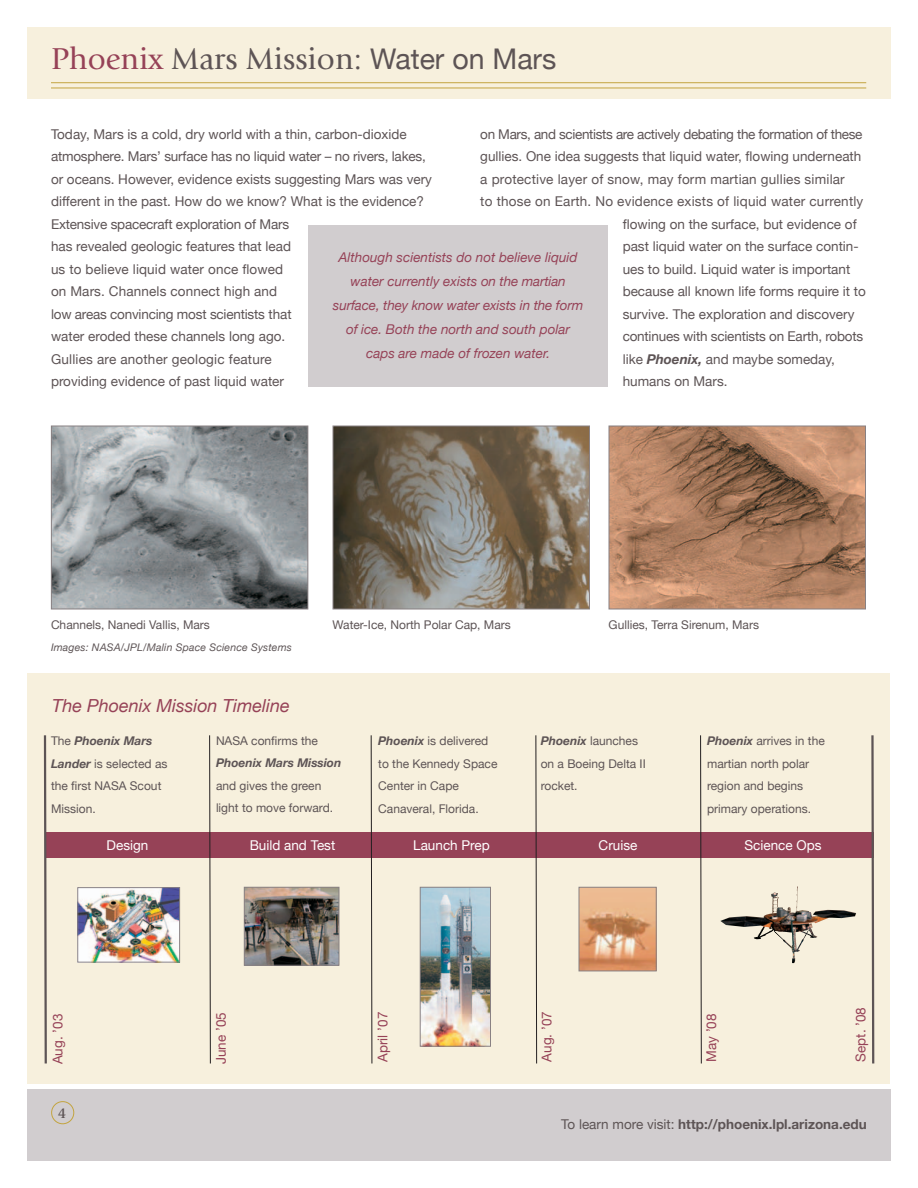
<style>
.page{position:relative;width:918px;height:1188px;background:#fff}
.page>*{position:absolute;margin:0;border:0;box-sizing:border-box;transform-origin:0 0}
.t1{font:31.5px "Giovanni";color:#5d5455}
.Subheads{font:italic 18px "Helvetica Neue";color:#964257}
.t2{font:700 15px "Giovanni";color:#5d5455}
.body_copy{font:13.5px/22.5px "Helvetica Neue";color:#5d5455}
.Subheads-2{font:italic 13.5px/24px "Helvetica Neue";color:#964257;text-align:center}
.body_copy-2{font:13.5px "Helvetica Neue";letter-spacing:-.025em;color:#5d5455}
.t3{font:700 13.5px "Helvetica Neue";color:#5d5455}
.body_copy-3{font:13.5px "Helvetica Neue";color:#fff}
.body_copy-4{font:13.5px "Helvetica Neue";color:#964257}
._8_pt_copy{font:12px/22.5px "Helvetica Neue";color:#5d5455}
.body_copy-5{font:12px/22.5px "Helvetica Neue";color:#5d5455}
.t4{font:italic 10.5px "Helvetica Neue";letter-spacing:.015em;color:#5d5455}
.s1{color:#964257}
.s2{font-family:"Helvetica Neue";font-size:28.5px}
.s3{font-weight:700;font-style:italic}
.s4{font-weight:400}
</style>
<div class="page">
<div style="left:28px;top:674px;width:862px;height:410px;background:#f7f0dd"></div>
<div style="left:27px;top:1089px;width:864px;height:72px;background:#d1cdcf"></div>
<div style="left:51px;top:1101px;width:23px;height:23px;border:1px solid #c3a440;border-radius:50%"></div>
<div style="left:27px;top:27px;width:864px;height:72px;background:#f7f0dd"></div>
<hr style="left:51px;top:82px;width:815px;height:1px;background:#c3a440">
<hr style="left:51px;top:88px;width:815px;height:1px;background:#c3a440">
<div style="left:309px;top:225px;width:299px;height:161px;background:#d1cdcf"></div>
<div style="left:45px;top:832px;width:828px;height:26px;background:#964257"></div>
<svg style="left:209px;top:735px;width:2px;height:329px"></svg>
<svg style="left:370px;top:735px;width:3px;height:329px"></svg>
<svg style="left:535px;top:735px;width:2px;height:329px"></svg>
<svg style="left:700px;top:735px;width:2px;height:329px"></svg>
<svg style="left:43px;top:735px;width:4px;height:329px"></svg>
<svg style="left:871px;top:735px;width:4px;height:329px"></svg>
<img style="left:53px;top:428px;width:253px;height:179px">
<div style="left:51px;top:426px;width:257px;height:183px;border:1px solid #898183"></div>
<img style="left:335px;top:428px;width:253px;height:179px">
<div style="left:333px;top:426px;width:257px;height:183px;border:1px solid #898183"></div>
<img style="left:611px;top:428px;width:253px;height:179px">
<div style="left:609px;top:426px;width:257px;height:183px;border:1px solid #898183"></div>
<img style="left:79px;top:889px;width:99px;height:72px">
<div style="left:77px;top:887px;width:103px;height:76px;border:1px solid #898183"></div>
<img style="left:246px;top:889px;width:91px;height:75px">
<div style="left:244px;top:887px;width:95px;height:79px;border:1px solid #898183"></div>
<img style="left:422px;top:889px;width:67px;height:156px">
<div style="left:420px;top:887px;width:71px;height:160px;border:1px solid #898183"></div>
<img style="left:581px;top:889px;width:74px;height:80px">
<div style="left:579px;top:887px;width:78px;height:84px;border:1px solid #898183"></div>
<img style="left:721px;top:886px;width:77px;height:77px">
<p class="t1" style="left:51px;top:41px;width:507px"><span class="s1">Phoenix</span> Mars Mission: <span class="s2">Water on Mars</span></p>
<p class="body_copy-2" style="left:480px;top:126px;width:384px">on Mars, and scientists are actively debating the formation of these</p>
<p class="body_copy" style="left:480px;top:145px;width:383px">gullies. One idea suggests that liquid water, flowing underneath</p>
<p class="body_copy" style="left:480px;top:168px;width:366px">a protective layer of snow, may form martian gullies similar</p>
<p class="body_copy" style="left:480px;top:190px;width:385px">to those on Earth. No evidence exists of liquid water currently</p>
<p class="body_copy" style="left:623px;top:213px;width:236px">flowing on the surface, but evidence of</p>
<p class="body_copy" style="left:623px;top:235px;width:238px">past liquid water on the surface contin-</p>
<p class="body_copy" style="left:623px;top:258px;width:229px">ues to build. Liquid water is important</p>
<p class="body_copy" style="left:623px;top:280px;width:245px">because all known life forms require it to</p>
<p class="body_copy" style="left:623px;top:303px;width:233px">survive. The exploration and discovery</p>
<p class="body_copy" style="left:623px;top:325px;width:242px">continues with scientists on Earth, robots</p>
<p class="body_copy" style="left:623px;top:348px;width:214px">like <span class="s3">Phoenix,</span> and maybe someday,</p>
<p class="body_copy" style="left:623px;top:370px;width:106px">humans on Mars.</p>
<p class="body_copy" style="left:51px;top:123px;width:382px">Today, Mars is a cold, dry world with a thin, carbon-dioxide atmosphere. Mars’ surface has no liquid water – no rivers, lakes, or oceans. However, evidence exists suggesting Mars was very different in the past. How do we know? What is the evidence?<br>Extensive spacecraft exploration of Mars<br>has revealed geologic features that lead<br>us to believe liquid water once flowed<br>on Mars. Channels connect high and<br>low areas convincing most scientists that<br>water eroded these channels long ago.<br>Gullies are another geologic feature<br>providing evidence of past liquid water</p>
<p class="Subheads-2" style="left:333px;top:245px;width:252px">Although scientists do not believe liquid water currently exists on the martian surface, they know water exists in the form of ice. Both the north and south polar caps are made of frozen water.</p>
<p class="_8_pt_copy" style="left:51px;top:613px;width:160px">Channels, Nanedi Vallis, Mars</p>
<p class="_8_pt_copy" style="left:333px;top:613px;width:180px">Water-Ice, North Polar Cap, Mars</p>
<p class="_8_pt_copy" style="left:609px;top:613px;width:152px">Gullies, Terra Sirenum, Mars</p>
<p class="t4" style="left:51px;top:640px;width:242px">Images: NASA/JPL/Malin Space Science Systems</p>
<p class="Subheads" style="left:52px;top:694px;width:239px">The Phoenix Mission Timeline</p>
<p class="body_copy-5" style="left:51px;top:730px;width:118px">The <span class="s3">Phoenix Mars<br>Lander</span> is selected as the first NASA Scout<br>Mission.</p>
<p class="_8_pt_copy" style="left:216px;top:729px;width:127px">NASA confirms the<br><span class="s3">Phoenix Mars Mission </span>and gives the green light to move forward.</p>
<p class="_8_pt_copy" style="left:378px;top:730px;width:121px"><span class="s3">Phoenix</span> is delivered to the Kennedy Space<br>Center in Cape<br>Canaveral, Florida.</p>
<p class="_8_pt_copy" style="left:541px;top:730px;width:107px"><span class="s3">Phoenix</span> launches on a Boeing Delta II rocket.</p>
<p class="_8_pt_copy" style="left:707px;top:730px;width:119px"><span class="s3">Phoenix</span> arrives in the martian north polar region and begins primary operations.</p>
<p class="body_copy-3" style="left:107px;top:837px;width:43px">Design</p>
<p class="body_copy-3" style="left:250px;top:837px;width:87px">Build and Test</p>
<p class="body_copy-3" style="left:413px;top:837px;width:78px">Launch Prep</p>
<p class="body_copy-3" style="left:599px;top:837px;width:40px">Cruise</p>
<p class="body_copy-3" style="left:744px;top:837px;width:79px">Science Ops</p>
<p class="body_copy-4" style="left:50px;top:1064px;width:52px;rotate:-90deg">Aug. ’03</p>
<p class="body_copy-4" style="left:213px;top:1064px;width:53px;rotate:-90deg">June ’05</p>
<p class="body_copy-4" style="left:375px;top:1062px;width:51px;rotate:-90deg">April ’07</p>
<p class="body_copy-4" style="left:538px;top:1062px;width:52px;rotate:-90deg">Aug. ’07</p>
<p class="body_copy-4" style="left:703px;top:1062px;width:50px;rotate:-90deg">May ’08</p>
<p class="body_copy-4" style="left:853px;top:1062px;width:56px;rotate:-90deg">Sept. ’08</p>
<p class="t2" style="left:58px;top:1104px;width:10px">4</p>
<p class="t3" style="left:561px;top:1116px;width:307px"><span class="s4">To learn more visit:</span> http://phoenix.lpl.arizona.edu</p>
</div>
